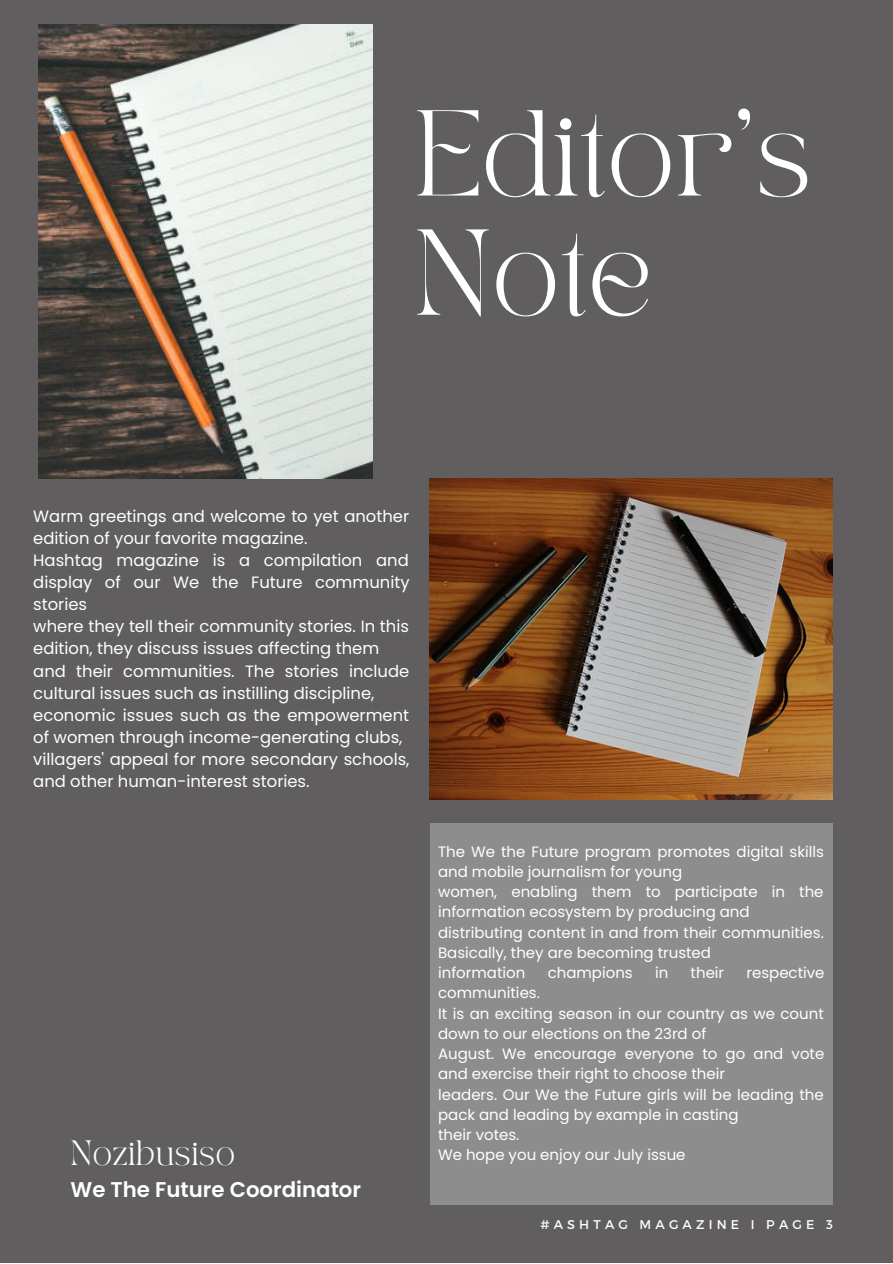
<style>
.page{position:relative;width:893px;height:1264px;background:#fff}
.page>*{position:absolute;margin:0;border:0;box-sizing:border-box;transform-origin:0 0}
.t1{font:85.2px/119.1px "TAN PEARL Regular";color:#fff}
.t2{font:24.6px "TAN PEARL Regular";color:#fff}
.t3{font:600 21.3px "Poppins";color:#fff}
.t4{font:16.35px/22.2px "Poppins";color:#fff}
.t5{font:15px/20.2px "Poppins";color:#fff}
.t6{font:12.6px "Montserrat";letter-spacing:.33em;color:#fff}
</style>
<div class="page">
<div style="left:0;top:0;width:892px;height:1262px;background:#605e5e"></div>
<img style="left:430px;top:478px;width:402px;height:321px">
<img style="left:38px;top:24px;width:334px;height:454px">
<div style="left:430px;top:823px;width:402px;height:381px;background:#8d8d8d"></div>
<p class="t1" style="left:414px;top:103px;width:399px">Editor’s<br>Note</p>
<p class="t4" style="left:33px;top:505px;width:377px">Warm greetings and welcome to yet another edition of your favorite magazine.</p>
<p class="t4" style="left:33px;top:549px;width:378px;text-align:justify">Hashtag magazine is a compilation and display of our We the Future community stories</p>
<p class="t4" style="left:33px;top:615px;width:377px">where they tell their community stories. In this edition, they discuss issues affecting them</p>
<p class="t4" style="left:33px;top:659px;width:377px">and their communities. The stories include cultural issues such as instilling discipline,</p>
<p class="t4" style="left:33px;top:704px;width:377px">economic issues such as the empowerment of women through income-generating clubs,</p>
<p class="t4" style="left:33px;top:748px;width:378px">villagers' appeal for more secondary schools, and other human-interest stories.</p>
<p class="t2" style="left:71px;top:1140px;width:166px">Nozibusiso</p>
<p class="t3" style="left:71px;top:1174px;width:292px">We The Future Coordinator</p>
<p class="t5" style="left:438px;top:841px;width:387px">The We the Future program promotes digital skills and mobile journalism for young</p>
<p class="t5" style="left:438px;top:881px;width:387px">women, enabling them to participate in the information ecosystem by producing and</p>
<p class="t5" style="left:438px;top:922px;width:387px">distributing content in and from their communities.<br>Basically, they are becoming trusted</p>
<p class="t5" style="left:438px;top:962px;width:89px">information</p>
<p class="t5" style="left:547px;top:962px;width:87px">champions</p>
<p class="t5" style="left:655px;top:962px;width:15px">in</p>
<p class="t5" style="left:690px;top:962px;width:35px">their</p>
<p class="t5" style="left:746px;top:962px;width:80px">respective</p>
<p class="t5" style="left:438px;top:983px;width:103px">communities.</p>
<p class="t5" style="left:438px;top:1003px;width:387px">It is an exciting season in our country as we count down to our elections on the 23rd of</p>
<p class="t5" style="left:438px;top:1043px;width:388px">August. We encourage everyone to go and vote and exercise their right to choose their</p>
<p class="t5" style="left:438px;top:1084px;width:387px">leaders. Our We the Future girls will be leading the pack and leading by example in casting</p>
<p class="t5" style="left:438px;top:1124px;width:83px">their votes.</p>
<p class="t5" style="left:438px;top:1144px;width:249px">We hope you enjoy our July issue</p>
<p class="t6" style="left:540px;top:1216px;width:294px">#ASHTAG MAGAZINE I PAGE 3</p>
</div>
